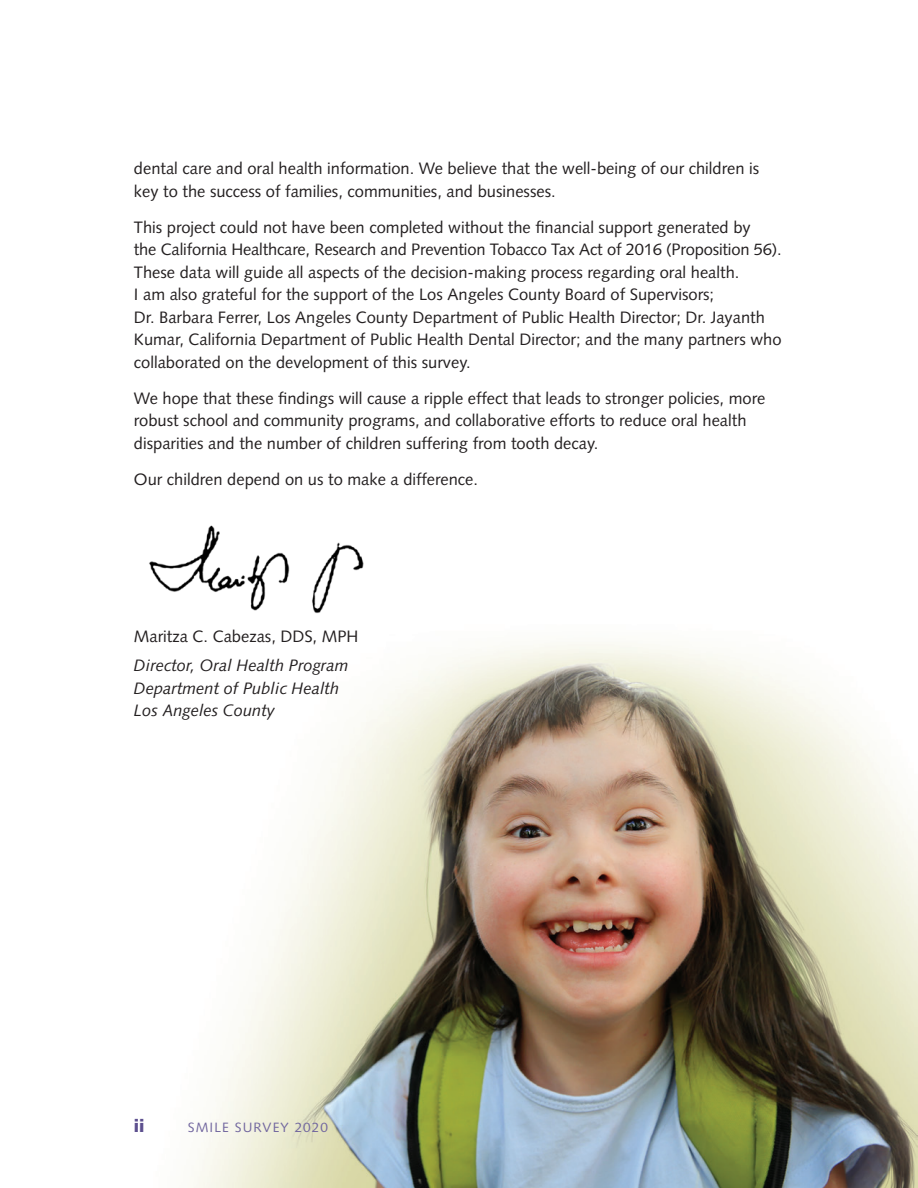
<style>
.page{position:relative;width:918px;height:1188px;background:#fff}
.page>*{position:absolute;margin:0;border:0;box-sizing:border-box;transform-origin:0 0}
.t1{font:900 18px "Syntax";color:#5c4f8e}
.Paragraph{font:16.5px/22.5px "Syntax";color:#231f20}
.Paragraph-2{font:italic 16.5px "Syntax";color:#231f20}
.Indented_List{font:13.5px "Syntax";letter-spacing:.08em;color:#72679f}
</style>
<div class="page">
<img style="left:193px;top:642px;width:725px;height:546px">
<img style="left:149px;top:525px;width:215px;height:88px">
<p class="Paragraph" style="left:134px;top:157px;width:627px">dental care and oral health information. We believe that the well-being of our children is key to the success of families, communities, and businesses.</p>
<p class="Paragraph" style="left:134px;top:216px;width:649px">This project could not have been completed without the financial support generated by<br>the California Healthcare, Research and Prevention Tobacco Tax Act of 2016 (Proposition 56).<br>These data will guide all aspects of the decision-making process regarding oral health.<br>I am also grateful for the support of the Los Angeles County Board of Supervisors;<br>Dr. Barbara Ferrer, Los Angeles County Department of Public Health Director; Dr. Jayanth Kumar, California Department of Public Health Dental Director; and the many partners who collaborated on the development of this survey.</p>
<p class="Paragraph" style="left:134px;top:387px;width:633px">We hope that these findings will cause a ripple effect that leads to stronger policies, more robust school and community programs, and collaborative efforts to reduce oral health disparities and the number of children suffering from tooth decay.</p>
<p class="Paragraph" style="left:134px;top:468px;width:346px">Our children depend on us to make a difference.</p>
<p class="Paragraph" style="left:134px;top:625px;width:226px">Maritza C. Cabezas, DDS, MPH</p>
<p class="Paragraph-2" style="left:134px;top:656px;width:216px">Director, Oral Health Program</p>
<p class="Paragraph-2" style="left:134px;top:678px;width:207px">Department of Public Health</p>
<p class="Paragraph-2" style="left:134px;top:701px;width:143px">Los Angeles County</p>
<p class="t1" style="left:134px;top:1116px;width:12px">ii</p>
<p class="Indented_List" style="left:188px;top:1120px;width:142px">SMILE SURVEY 2020</p>
</div>
